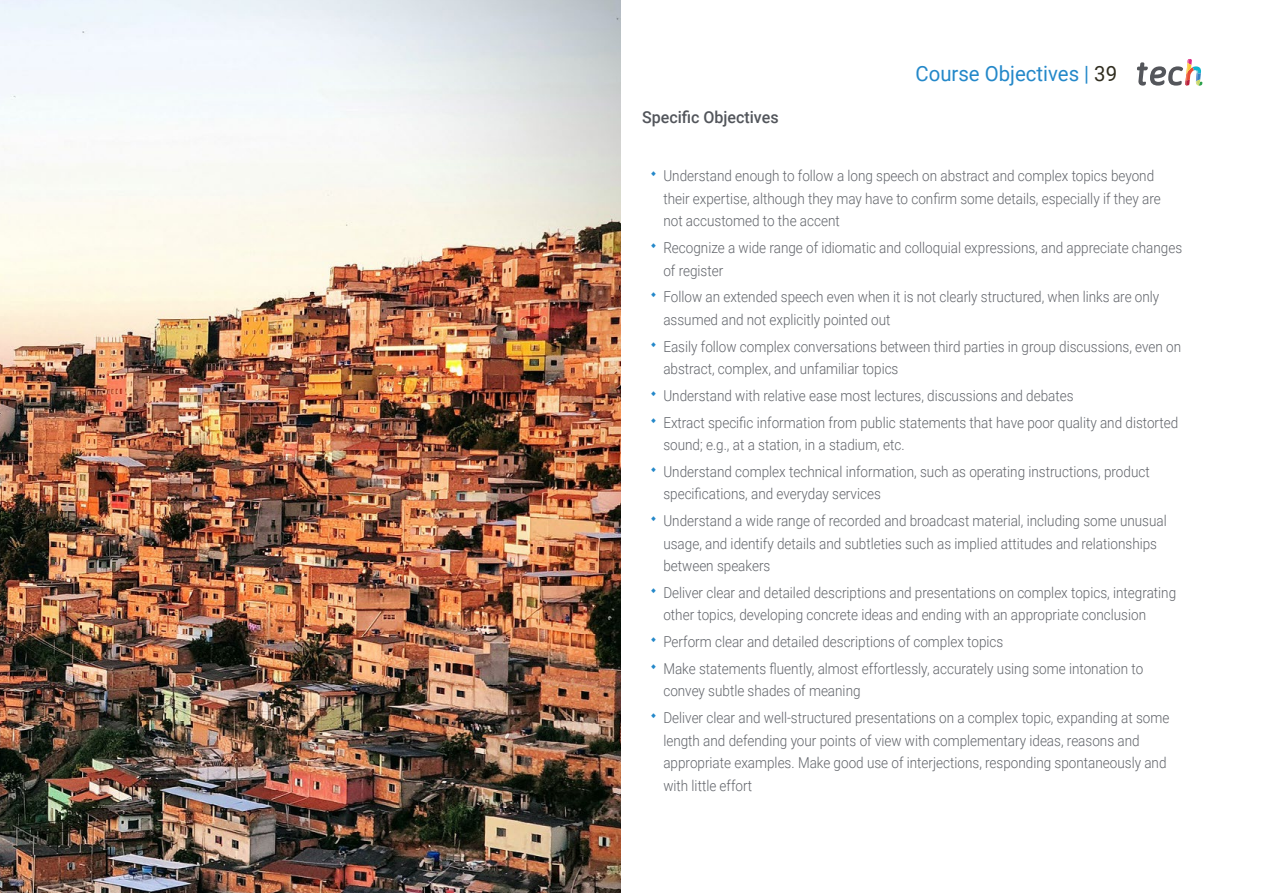
<style>
.page{position:relative;width:1263px;height:893px;background:#fff}
.page>*{position:absolute;margin:0;border:0;box-sizing:border-box;transform-origin:0 0}
.t1{font:21px "Roboto";color:#2488c9}
.t2{font:500 16.5px "Roboto";color:#52555b}
.t3{font:300 15px/22.5px "Roboto";color:#61646a;scale:.9 1}
.s1{color:#312e20}
</style>
<div class="page">
<svg style="left:1137px;top:59px;width:65px;height:27px"></svg>
<img style="left:0;top:0;width:621px;height:893px">
<p class="t2" style="left:642px;top:106px;width:138px">Specific Objectives</p>
<h1 class="t1" style="left:915px;top:59px;width:203px">Course Objectives | <span class="s1">39</span></h1>
<p class="t3" style="left:663px;top:164px;width:554px">Understand enough to follow a long speech on abstract and complex topics beyond their expertise, although they may have to confirm some details, especially if they are not accustomed to the accent</p>
<p class="t3" style="left:663px;top:236px;width:578px">Recognize a wide range of idiomatic and colloquial expressions, and appreciate changes of register</p>
<p class="t3" style="left:663px;top:285px;width:552px">Follow an extended speech even when it is not clearly structured, when links are only assumed and not explicitly pointed out</p>
<p class="t3" style="left:663px;top:334px;width:577px">Easily follow complex conversations between third parties in group discussions, even on abstract, complex, and unfamiliar topics</p>
<p class="t3" style="left:663px;top:382px;width:574px;line-height:26.7px">Understand with relative ease most lectures, discussions and debates<br>Extract specific information from public statements that have poor quality and distorted</p>
<p class="t3" style="left:663px;top:431px;width:542px;line-height:26.7px">sound; e.g., at a station, in a stadium, etc.<br>Understand complex technical information, such as operating instructions, product</p>
<p class="t3" style="left:663px;top:480px;width:561px;line-height:26.7px">specifications, and everyday services<br>Understand a wide range of recorded and broadcast material, including some unusual</p>
<p class="t3" style="left:663px;top:531px;width:550px">usage, and identify details and subtleties such as implied attitudes and relationships between speakers</p>
<p class="t3" style="left:663px;top:581px;width:571px">Deliver clear and detailed descriptions and presentations on complex topics, integrating other topics, developing concrete ideas and ending with an appropriate conclusion</p>
<p class="t3" style="left:663px;top:628px;width:535px;line-height:26.7px">Perform clear and detailed descriptions of complex topics<br>Make statements fluently, almost effortlessly, accurately using some intonation to</p>
<p class="t3" style="left:663px;top:677px;width:564px;line-height:26.7px">convey subtle shades of meaning<br>Deliver clear and well-structured presentations on a complex topic, expanding at some</p>
<p class="t3" style="left:663px;top:728px;width:561px">length and defending your points of view with complementary ideas, reasons and appropriate examples. Make good use of interjections, responding spontaneously and with little effort</p>
</div>
